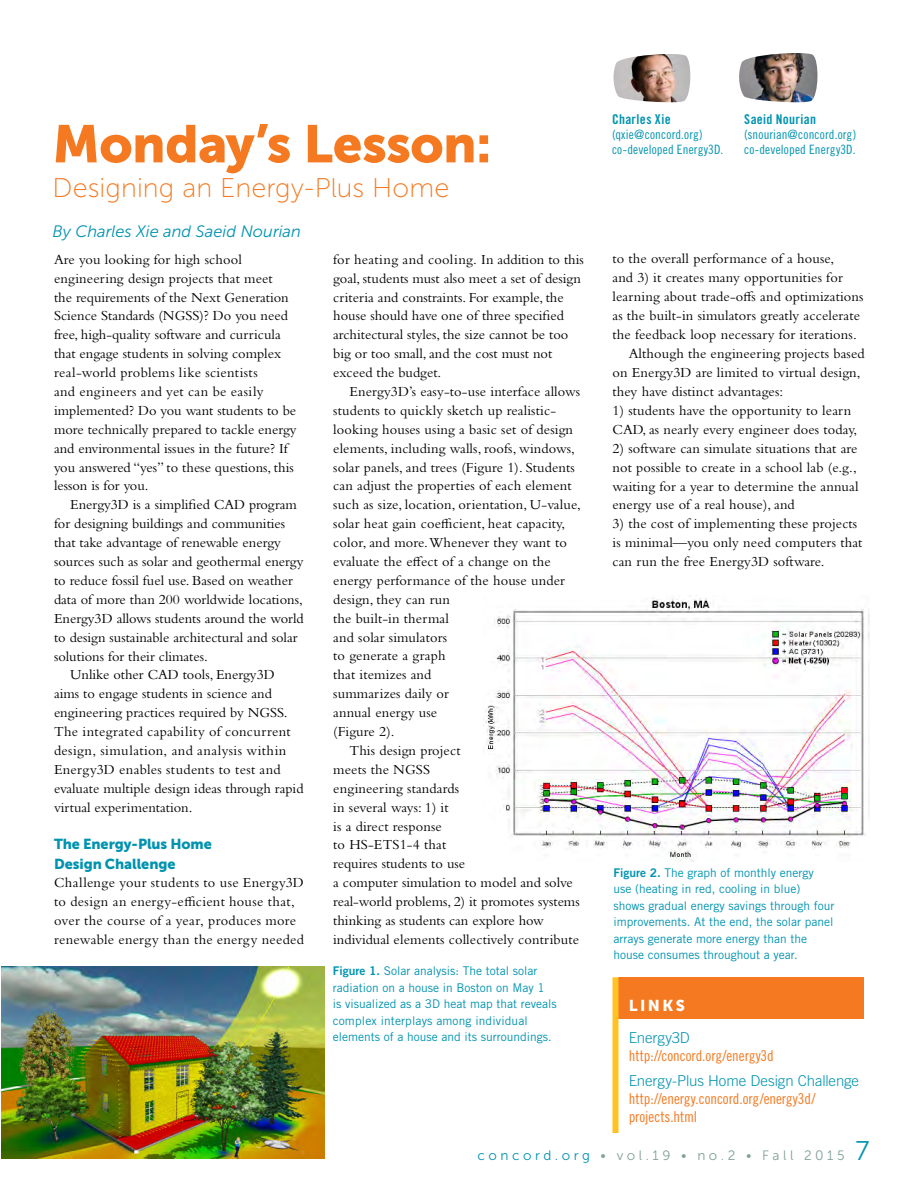
<style>
.page{position:relative;width:918px;height:1188px;background:#fff}
.page>*{position:absolute;margin:0;border:0;box-sizing:border-box;transform-origin:0 0}
.t1{font:52.5px "Museo Sans 900";letter-spacing:-.01em;color:#f47920}
.t2{font:27px "Museo Sans 100";letter-spacing:.005em;color:#f47920}
.t3{font:italic 16.5px "Museo Sans 300";color:#0093b0}
.t4{font:15.75px "Museo Sans 900";letter-spacing:.16em;color:#fff}
.t5{font:15px/18px "Trade Gothic LT Std Cn 18";letter-spacing:-.005em;color:#f47920}
.t6{font:300 15px "Trade Gothic LT Std";letter-spacing:-.005em;color:#0093b0}
.t7{font:14.4px/18.9px "Bembo Std";letter-spacing:.01em;color:#000}
.t8{font:14.4px "Bembo Std";letter-spacing:.035em;color:#000}
.t9{font:14.4px/19px "Museo Sans 900";letter-spacing:-.005em;color:#0093b0}
.t10{font:13.5px "Museo Sans 300";letter-spacing:.26em;color:#80a19a}
.t11{font:13.5px "Trade Gothic LT Std Bd Cn 20";letter-spacing:.025em;color:#0093b0}
.t12{font:12.9px/15px "Trade Gothic LT Std Cn 18";letter-spacing:.015em;color:#0093b0}
.t13{font:12px/16.5px "Trade Gothic LT Std";color:#0093b0}
.s1{font-family:"Trade Gothic LT Std Bd 2"}
.s2{color:#0093b0}
.s3{font-size:27px;color:#0093b0}
</style>
<div class="page">
<div style="left:619px;top:977px;width:245px;height:41px;background:#f47920"></div>
<div style="left:612px;top:977px;width:6px;height:156px;background:#ffc222"></div>
<img style="left:739px;top:53px;width:79px;height:50px">
<img style="left:613px;top:54px;width:78px;height:49px">
<img style="left:1px;top:967px;width:323px;height:192px">
<img style="left:483px;top:595px;width:386px;height:266px">
<h1 class="t1" style="left:52px;top:114px;width:441px">Monday’s Lesson:</h1>
<h2 class="t2" style="left:52px;top:173px;width:398px">Designing an Energy-Plus Home</h2>
<p class="t3" style="left:52px;top:222px;width:250px">By Charles Xie and Saeid Nourian</p>
<p class="t7" style="left:54px;top:250px;width:244px">Are you looking for high school engineering design projects that meet<br>the requirements of the Next Generation Science Standards (NGSS)? Do you need free, high-quality software and curricula that engage students in solving complex real-world problems like scientists<br>and engineers and yet can be easily implemented? Do you want students to be more technically prepared to tackle energy and environmental issues in the future? If you answered “yes” to these questions, this lesson is for you.</p>
<p class="t7" style="left:70px;top:495px;width:228px">Energy3D is a simplified CAD program</p>
<p class="t7" style="left:54px;top:514px;width:233px">for designing buildings and communities</p>
<p class="t7" style="left:54px;top:533px;width:228px">that take advantage of renewable energy</p>
<p class="t7" style="left:54px;top:552px;width:251px">sources such as solar and geothermal energy</p>
<p class="t7" style="left:54px;top:571px;width:240px">to reduce fossil fuel use. Based on weather</p>
<p class="t7" style="left:54px;top:590px;width:250px">data of more than 200 worldwide locations,</p>
<p class="t7" style="left:54px;top:609px;width:251px">Energy3D allows students around the world</p>
<p class="t7" style="left:54px;top:627px;width:245px">to design sustainable architectural and solar</p>
<p class="t7" style="left:54px;top:646px;width:155px">solutions for their climates.</p>
<p class="t7" style="left:70px;top:665px;width:206px">Unlike other CAD tools, Energy3D</p>
<p class="t7" style="left:54px;top:684px;width:220px">aims to engage students in science and</p>
<p class="t7" style="left:54px;top:703px;width:235px">engineering practices required by NGSS.</p>
<p class="t7" style="left:54px;top:722px;width:238px">The integrated capability of concurrent</p>
<p class="t8" style="left:54px;top:742px;width:234px">design, simulation, and analysis within</p>
<p class="t7" style="left:54px;top:760px;width:228px">Energy3D enables students to test and</p>
<p class="t7" style="left:54px;top:779px;width:251px">evaluate multiple design ideas through rapid</p>
<p class="t7" style="left:54px;top:797px;width:140px">virtual experimentation.</p>
<p class="t9" style="left:54px;top:835px;width:159px">The Energy-Plus Home<br>Design Challenge</p>
<p class="t7" style="left:54px;top:873px;width:252px">Challenge your students to use Energy3D to design an energy-efficient house that, over the course of a year, produces more renewable energy than the energy needed</p>
<p class="t7" style="left:333px;top:250px;width:252px">for heating and cooling. In addition to this goal, students must also meet a set of design criteria and constraints. For example, the house should have one of three specified architectural styles, the size cannot be too big or too small, and the cost must not exceed the budget.</p>
<p class="t7" style="left:349px;top:382px;width:232px">Energy3D’s easy-to-use interface allows</p>
<p class="t7" style="left:333px;top:401px;width:224px">students to quickly sketch up realistic-</p>
<p class="t7" style="left:333px;top:420px;width:241px">looking houses using a basic set of design</p>
<p class="t7" style="left:333px;top:438px;width:243px">elements, including walls, roofs, windows,</p>
<p class="t7" style="left:333px;top:457px;width:243px">solar panels, and trees (Figure 1). Students</p>
<p class="t7" style="left:333px;top:476px;width:240px">can adjust the properties of each element</p>
<p class="t7" style="left:333px;top:495px;width:249px">such as size, location, orientation, U-value,</p>
<p class="t7" style="left:333px;top:514px;width:233px">solar heat gain coefficient, heat capacity,</p>
<p class="t7" style="left:333px;top:533px;width:235px">color, and more. Whenever they want to</p>
<p class="t7" style="left:333px;top:552px;width:219px">evaluate the effect of a change on the</p>
<p class="t7" style="left:333px;top:571px;width:233px">energy performance of the house under</p>
<p class="t7" style="left:333px;top:590px;width:118px">design, they can run</p>
<p class="t7" style="left:333px;top:608px;width:117px">the built-in thermal</p>
<p class="t7" style="left:333px;top:627px;width:116px">and solar simulators</p>
<p class="t7" style="left:333px;top:646px;width:114px">to generate a graph</p>
<p class="t7" style="left:333px;top:665px;width:100px">that itemizes and</p>
<p class="t7" style="left:333px;top:684px;width:117px">summarizes daily or</p>
<p class="t7" style="left:333px;top:703px;width:106px">annual energy use</p>
<p class="t7" style="left:333px;top:722px;width:63px">(Figure 2).</p>
<p class="t7" style="left:349px;top:741px;width:113px">This design project</p>
<p class="t7" style="left:333px;top:760px;width:98px">meets the NGSS</p>
<p class="t7" style="left:333px;top:779px;width:127px">engineering standards</p>
<p class="t7" style="left:333px;top:797px;width:117px">in several ways: 1) it</p>
<p class="t7" style="left:333px;top:816px;width:110px">is a direct response</p>
<p class="t7" style="left:333px;top:835px;width:114px">to HS-ETS1-4 that</p>
<p class="t7" style="left:333px;top:854px;width:133px">requires students to use</p>
<p class="t7" style="left:333px;top:873px;width:241px">a computer simulation to model and solve</p>
<p class="t7" style="left:333px;top:892px;width:248px">real-world problems, 2) it promotes systems</p>
<p class="t7" style="left:333px;top:911px;width:212px">thinking as students can explore how</p>
<p class="t7" style="left:333px;top:930px;width:247px">individual elements collectively contribute</p>
<p class="t13" style="left:333px;top:963px;width:225px"><span class="s1">Figure 1.</span> Solar analysis: The total solar radiation on a house in Boston on May 1<br>is visualized as a 3D heat map that reveals complex interplays among individual elements of a house and its surroundings.</p>
<p class="t11" style="left:612px;top:111px;width:60px">Charles Xie</p>
<p class="t12" style="left:612px;top:127px;width:113px">(qxie@concord.org) co-developed Energy3D.</p>
<p class="t11" style="left:744px;top:111px;width:74px">Saeid Nourian</p>
<p class="t12" style="left:744px;top:127px;width:114px">(snourian@concord.org) co-developed Energy3D.</p>
<p class="t7" style="left:612px;top:249px;width:223px">to the overall performance of a house,</p>
<p class="t7" style="left:612px;top:268px;width:232px">and 3) it creates many opportunities for</p>
<p class="t7" style="left:612px;top:287px;width:253px">learning about trade-offs and optimizations</p>
<p class="t7" style="left:612px;top:306px;width:249px">as the built-in simulators greatly accelerate</p>
<p class="t7" style="left:612px;top:325px;width:246px">the feedback loop necessary for iterations.</p>
<p class="t7" style="left:629px;top:344px;width:238px">Although the engineering projects based</p>
<p class="t7" style="left:612px;top:363px;width:250px">on Energy3D are limited to virtual design,</p>
<p class="t7" style="left:612px;top:382px;width:172px">they have distinct advantages:</p>
<p class="t7" style="left:613px;top:401px;width:246px">1) students have the opportunity to learn<br>CAD, as nearly every engineer does today,</p>
<p class="t7" style="left:612px;top:439px;width:247px;text-align:justify">2) software can simulate situations that are not possible to create in a school lab (e.g., waiting for a year to determine the annual energy use of a real house), and</p>
<p class="t7" style="left:612px;top:514px;width:251px">3) the cost of implementing these projects is minimal—you only need computers that can run the free Energy3D software.</p>
<p class="t13" style="left:614px;top:864px;width:222px"><span class="s1">Figure 2.</span> The graph of monthly energy use (heating in red, cooling in blue) shows gradual energy savings through four improvements. At the end, the solar panel arrays generate more energy than the house consumes throughout a year.</p>
<p class="t4" style="left:629px;top:997px;width:58px">LINKS</p>
<p class="t6" style="left:629px;top:1029px;width:63px">Energy3D</p>
<p class="t5" style="left:629px;top:1046px;width:147px">http://concord.org/energy3d</p>
<p class="t6" style="left:629px;top:1071px;width:232px">Energy-Plus Home Design Challenge</p>
<p class="t5" style="left:629px;top:1089px;width:188px">http://energy.concord.org/energy3d/ projects.html</p>
<p class="t10" style="left:478px;top:1148px;width:393px"><span class="s2">concord.org</span> • vol.19 • no.2 • Fall 2015 <span class="s3">7</span></p>
</div>
